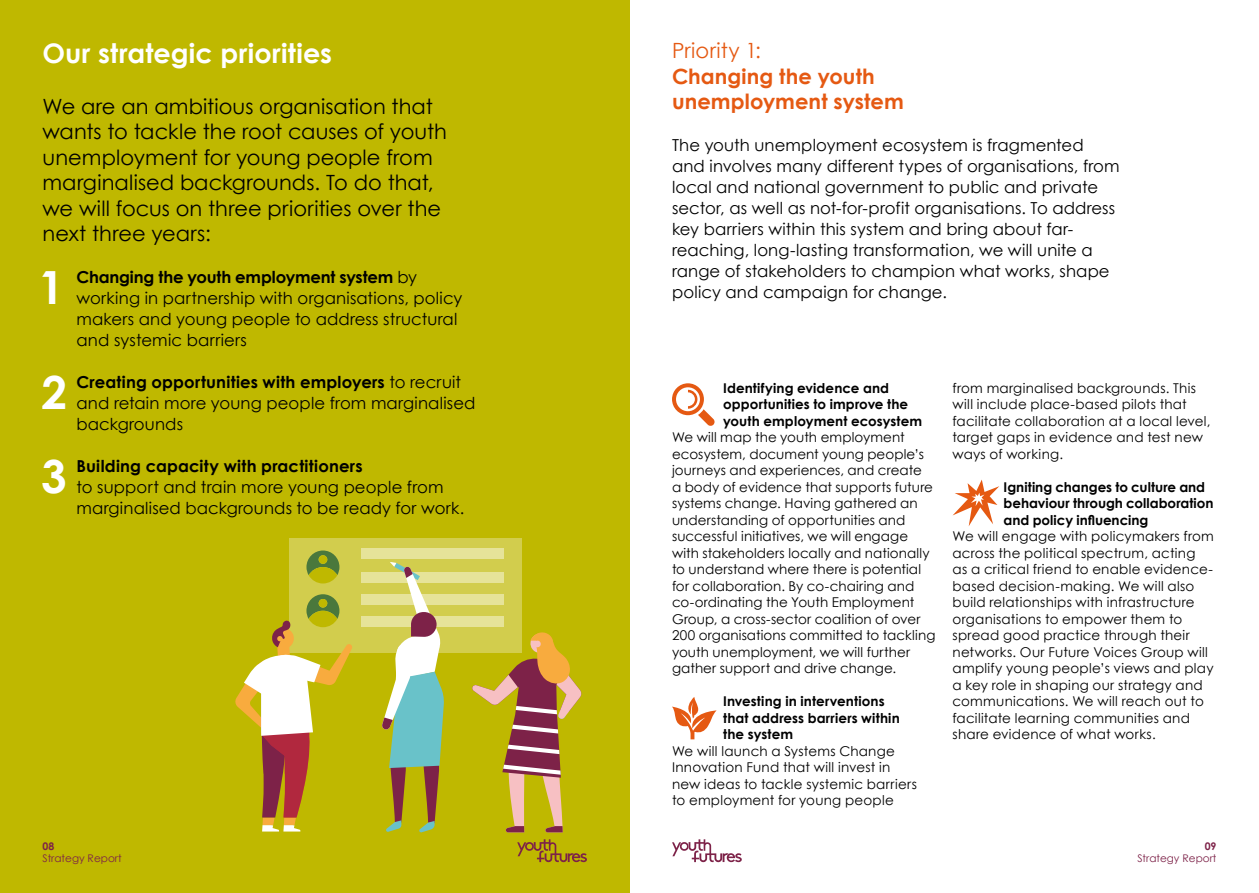
<style>
.page{position:relative;width:1259px;height:893px;background:#fff}
.page>*{position:absolute;margin:0;border:0;box-sizing:border-box;transform-origin:0 0}
.t1{font:700 45.75px "Century Gothic";color:#fff}
.t2{font:700 27px "Century Gothic";letter-spacing:.01em;color:#fff}
.t3{font:21px/25.5px "Century Gothic";color:#000}
.t4{font:700 21px/25.5px "Century Gothic";letter-spacing:.005em;color:#e55912}
.t5{font:21px "Century Gothic";letter-spacing:.015em;color:#e55912}
.t6{font:16.5px/21px "Century Gothic";letter-spacing:.01em;color:#000}
.t7{font:700 16.5px "Century Gothic";letter-spacing:.01em;color:#000}
.t8{font:13.5px/16.5px "Century Gothic";letter-spacing:.015em;color:#000}
.t9{font:700 13.5px/16.5px "Century Gothic";letter-spacing:.005em;color:#000}
.t10{font:10.5px "Century Gothic";color:#7d2248}
.t11{font:700 10.5px "Century Gothic";color:#7d2248}
.s1{font-weight:700}
</style>
<div class="page">
<svg style="left:672px;top:839px;width:70px;height:23px"></svg>
<div style="left:0;top:0;width:629px;height:893px;background:#bfb800"></div>
<svg style="left:517px;top:839px;width:70px;height:23px"></svg>
<svg style="left:672px;top:383px;width:43px;height:43px"></svg>
<svg style="left:672px;top:697px;width:44px;height:42px"></svg>
<svg style="left:952px;top:480px;width:47px;height:46px"></svg>
<div style="left:289px;top:538px;width:233px;height:115px;background:#d2cd4d"></div>
<svg style="left:306px;top:550px;width:33px;height:25px"></svg>
<div style="left:309px;top:567px;width:28px;height:16px;background:#bfb800;border-radius:50%"></div>
<div style="left:319px;top:555px;width:8px;height:9px;background:#bfb800;border-radius:50%"></div>
<div style="left:361px;top:548px;width:143px;height:11px;background:#e6e399"></div>
<div style="left:361px;top:594px;width:143px;height:11px;background:#e6e399"></div>
<div style="left:361px;top:616px;width:143px;height:11px;background:#e6e399"></div>
<div style="left:361px;top:572px;width:143px;height:11px;background:#e6e399"></div>
<svg style="left:472px;top:632px;width:110px;height:200px"></svg>
<svg style="left:382px;top:562px;width:62px;height:271px"></svg>
<svg style="left:235px;top:594px;width:117px;height:238px"></svg>
<h2 class="t2" style="left:43px;top:36px;width:291px">Our strategic priorities</h2>
<h3 class="t3" style="left:43px;top:93px;width:406px">We are an ambitious organisation that wants to tackle the root causes of youth unemployment for young people from marginalised backgrounds. To do that, we will focus on three priorities over the next three years:</h3>
<h1 class="t1" style="left:39px;top:259px;width:27px">1</h1>
<p class="t6" style="left:77px;top:267px;width:387px"><span class="s1">Changing the youth employment system</span> by working in partnership with organisations, policy makers and young people to address structural and systemic barriers</p>
<h1 class="t1" style="left:42px;top:364px;width:27px">2</h1>
<p class="t6" style="left:77px;top:372px;width:400px"><span class="s1">Creating opportunities with employers</span> to recruit and retain more young people from marginalised backgrounds</p>
<h1 class="t1" style="left:41px;top:448px;width:27px">3</h1>
<p class="t7" style="left:77px;top:456px;width:288px">Building capacity with practitioners</p>
<p class="t6" style="left:77px;top:477px;width:389px">to support and train more young people from marginalised backgrounds to be ready for work.</p>
<p class="t11" style="left:43px;top:839px;width:13px">08</p>
<p class="t10" style="left:43px;top:852px;width:81px">Strategy Report</p>
<h3 class="t5" style="left:672px;top:38px;width:91px">Priority 1:</h3>
<h3 class="t4" style="left:672px;top:63px;width:233px">Changing the youth unemployment system</h3>
<p class="t6" style="left:672px;top:135px;width:449px">The youth unemployment ecosystem is fragmented and involves many different types of organisations, from local and national government to public and private sector, as well as not-for-profit organisations. To address key barriers within this system and bring about far&shy;reaching, long-lasting transformation, we will unite a range of stakeholders to champion what works, shape policy and campaign for change.</p>
<p class="t9" style="left:723px;top:379px;width:201px">Identifying evidence and opportunities to improve the youth employment ecosystem</p>
<p class="t8" style="left:672px;top:429px;width:265px">We will map the youth employment ecosystem, document young people’s journeys and experiences, and create<br>a body of evidence that supports future systems change. Having gathered an understanding of opportunities and successful initiatives, we will engage with stakeholders locally and nationally to understand where there is potential for collaboration. By co-chairing and co-ordinating the Youth Employment Group, a cross-sector coalition of over 200 organisations committed to tackling youth unemployment, we will further gather support and drive change.</p>
<p class="t9" style="left:723px;top:693px;width:178px">Investing in interventions that address barriers within the system</p>
<p class="t8" style="left:672px;top:742px;width:246px">We will launch a Systems Change Innovation Fund that will invest in new ideas to tackle systemic barriers to employment for young people</p>
<p class="t8" style="left:952px;top:379px;width:259px">from marginalised backgrounds. This will include place-based pilots that facilitate collaboration at a local level, target gaps in evidence and test new ways of working.</p>
<p class="t9" style="left:1003px;top:478px;width:211px">Igniting changes to culture and behaviour through collaboration and policy influencing</p>
<p class="t8" style="left:952px;top:528px;width:263px">We will engage with policymakers from across the political spectrum, acting<br>as a critical friend to enable evidence&shy;based decision-making. We will also build relationships with infrastructure organisations to empower them to spread good practice through their networks. Our Future Voices Group will amplify young people’s views and play a key role in shaping our strategy and communications. We will reach out to facilitate learning communities and share evidence of what works.</p>
<p class="t11" style="left:1204px;top:839px;width:13px">09</p>
<p class="t10" style="left:1137px;top:852px;width:81px">Strategy Report</p>
</div>
